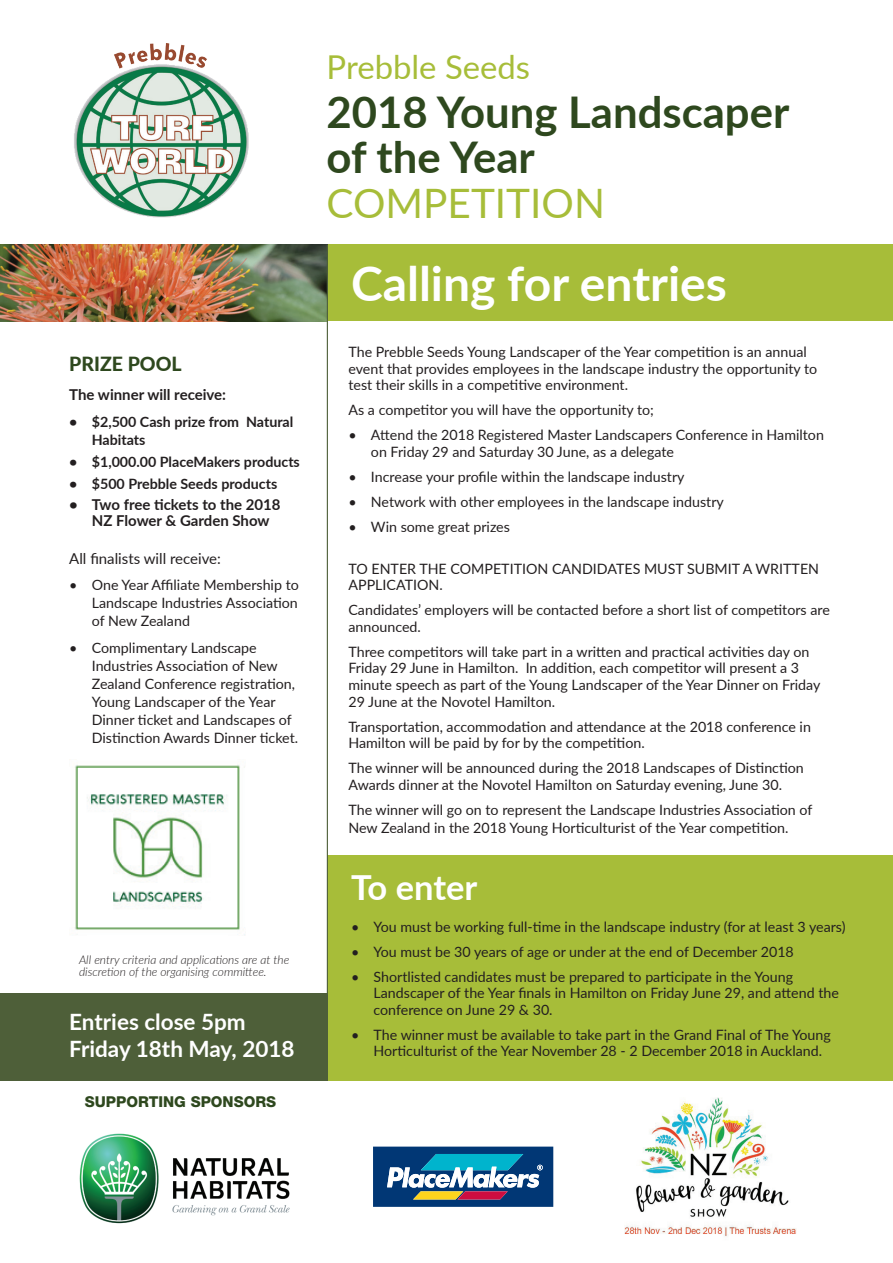
<style>
.page{position:relative;width:893px;height:1263px;background:#fff}
.page>*{position:absolute;margin:0;border:0;box-sizing:border-box;transform-origin:0 0}
.t1{font:700 48px "Lato";color:#fff}
.t2{font:700 43.65px/45px "Lato";color:#2e481e}
.t3{font:40.5px "Lato";color:#a7bd39}
.t4{font:700 34.5px "Lato";letter-spacing:-.005em;color:#fff}
.t5{font:32.85px "Lato";color:#a7bd39}
.t6{font:700 22.5px/27px "Lato";color:#fff}
.t7{font:800 19.5px "Lato";color:#2e481e}
.t8{font:700 15px/16.5px "Lato";color:#231f20}
.t9{font:15px "Lato";color:#231f20}
.t10{font:800 15px "Helvetica Neue LT Pro";color:#2e481e}
.t11{font:14.25px/16.5px "Lato";color:#231f20}
.t12{font:700 14.25px/18px "Lato";color:#231f20}
.t13{font:italic 300 12px/12px "Lato";color:#231f20}
</style>
<div class="page">
<img style="left:624px;top:1097px;width:173px;height:140px">
<div style="left:56px;top:245px;width:837px;height:76px;background:#a7bd39"></div>
<img style="left:0;top:245px;width:327px;height:76px">
<svg style="left:373px;top:1146px;width:180px;height:61px;background:#3c6d94"></svg>
<div style="left:327px;top:855px;width:566px;height:226px;background:#a7bd39"></div>
<div style="left:0;top:993px;width:327px;height:88px;background:#4e5f39"></div>
<hr style="left:327px;top:245px;width:1px;height:806px;background:#4e5f39">
<img style="left:74px;top:43px;width:175px;height:175px">
<img style="left:79px;top:1133px;width:211px;height:91px">
<img style="left:75px;top:765px;width:170px;height:170px">
<h3 class="t7" style="left:69px;top:349px;width:114px">PRIZE POOL</h3>
<p class="t8" style="left:69px;top:386px;width:158px">The winner will receive:</p>
<p class="t12" style="left:92px;top:412px;width:203px;text-indent:-23px">• $2,500 Cash prize from Natural<br>Habitats</p>
<p class="t12" style="left:69px;top:452px;width:232px">• $1,000.00 PlaceMakers products</p>
<p class="t12" style="left:69px;top:474px;width:209px">• $500 Prebble Seeds products</p>
<p class="t8" style="left:92px;top:495px;width:190px;text-indent:-22px">• Two free tickets to the 2018<br>NZ Flower &amp; Garden Show</p>
<p class="t9" style="left:69px;top:547px;width:153px">All finalists will receive:</p>
<p class="t11" style="left:92px;top:575px;width:209px;line-height:18px;text-align:justify;text-indent:-23px">• One Year Affiliate Membership to Landscape Industries Association of New Zealand</p>
<p class="t11" style="left:92px;top:638px;width:208px;line-height:18px;text-indent:-23px">• Complimentary Landscape<br>Industries Association of New<br>Zealand Conference registration,<br>Young Landscaper of the Year<br>Dinner ticket and Landscapes of<br>Distinction Awards Dinner ticket.</p>
<p class="t13" style="left:79px;top:953px;width:212px">All entry criteria and applications are at the discretion of the organising committee.</p>
<h3 class="t6" style="left:69px;top:1007px;width:227px">Entries close 5pm<br>Friday 18th May, 2018</h3>
<p class="t10" style="left:85px;top:1093px;width:193px">SUPPORTING SPONSORS</p>
<h3 class="t5" style="left:327px;top:43px;width:205px">Prebble Seeds</h3>
<h2 class="t2" style="left:327px;top:88px;width:464px">2018 Young Landscaper of the Year</h2>
<h3 class="t3" style="left:327px;top:175px;width:280px">COMPETITION</h3>
<h1 class="t1" style="left:351px;top:248px;width:377px">Calling for entries</h1>
<p class="t11" style="left:348px;top:343px;width:470px">The Prebble Seeds Young Landscaper of the Year competition is an annual event that provides employees in the landscape industry the opportunity to test their skills in a competitive environment.</p>
<p class="t11" style="left:348px;top:401px;width:307px">As a competitor you will have the opportunity to;</p>
<p class="t11" style="left:371px;top:426px;width:454px;text-indent:-23px">• Attend the 2018 Registered Master Landscapers Conference in Hamilton on Friday 29 and Saturday 30 June, as a delegate</p>
<p class="t11" style="left:348px;top:468px;width:338px">• Increase your profile within the landscape industry</p>
<p class="t11" style="left:348px;top:493px;width:377px">• Network with other employees in the landscape industry</p>
<p class="t11" style="left:348px;top:518px;width:163px">• Win some great prizes</p>
<p class="t11" style="left:348px;top:560px;width:472px">TO ENTER THE COMPETITION CANDIDATES MUST SUBMIT A WRITTEN<br>APPLICATION.</p>
<p class="t11" style="left:348px;top:601px;width:483px">Candidates’ employers will be contacted before a short list of competitors are announced.</p>
<p class="t11" style="left:348px;top:643px;width:473px">Three competitors will take part in a written and practical activities day on Friday 29 June in Hamilton. In addition, each competitor will present a 3 minute speech as part of the Young Landscaper of the Year Dinner on Friday 29 June at the Novotel Hamilton.</p>
<p class="t11" style="left:348px;top:717px;width:464px">Transportation, accommodation and attendance at the 2018 conference in<br>Hamilton will be paid by for by the competition.</p>
<p class="t11" style="left:348px;top:759px;width:457px">The winner will be announced during the 2018 Landscapes of Distinction<br>Awards dinner at the Novotel Hamilton on Saturday evening, June 30.</p>
<p class="t11" style="left:348px;top:800px;width:465px;line-height:18px">The winner will go on to represent the Landscape Industries Association of<br>New Zealand in the 2018 Young Horticulturist of the Year competition.</p>
<h3 class="t4" style="left:351px;top:862px;width:128px">To enter</h3>
<p class="t11" style="left:351px;top:918px;width:496px">• You must be working full-time in the landscape industry (for at least 3 years)</p>
<p class="t11" style="left:351px;top:943px;width:444px">• You must be 30 years of age or under at the end of December 2018</p>
<p class="t11" style="left:374px;top:968px;width:467px;text-indent:-23px">• Shortlisted candidates must be prepared to participate in the Young<br>Landscaper of the Year finals in Hamilton on Friday June 29, and attend the conference on June 29 &amp; 30.</p>
<p class="t11" style="left:374px;top:1026px;width:459px;text-indent:-23px">• The winner must be available to take part in the Grand Final of The Young<br>Horticulturist of the Year November 28 - 2 December 2018 in Auckland.</p>
</div>
